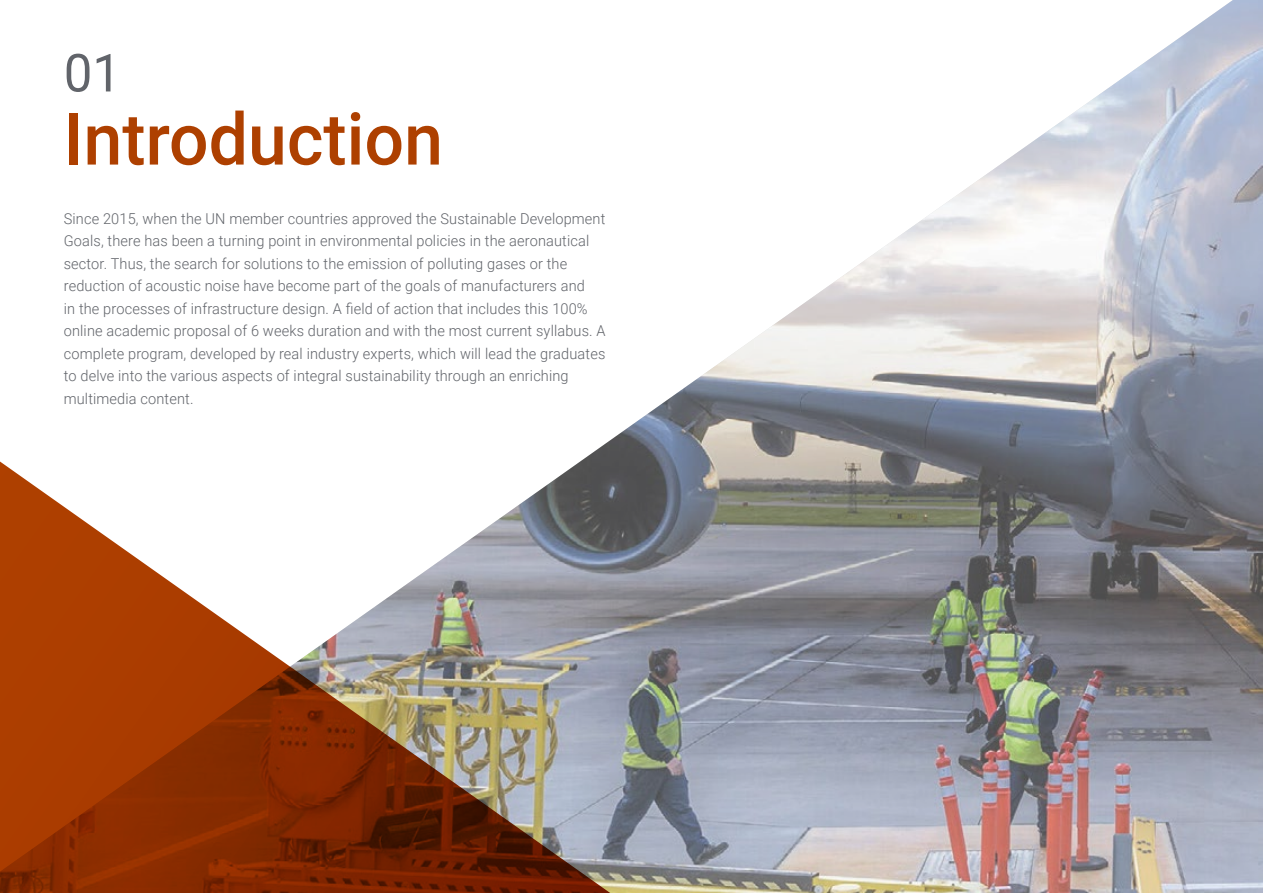
<style>
.page{position:relative;width:1263px;height:893px;background:#fff}
.page>*{position:absolute;margin:0;border:0;box-sizing:border-box;transform-origin:0 0}
.t1{font:500 72px "Roboto";color:#ae4000}
.t2{font:52.5px "Roboto";color:#61646a}
.t3{font:300 15px/22.5px "Roboto";letter-spacing:.01em;color:#61646a}
</style>
<div class="page">
<img style="left:602px;top:0;width:661px;height:893px">
<svg style="left:0;top:446px;width:640px;height:447px"></svg>
<h2 class="t2" style="left:64px;top:36px;width:59px">01</h2>
<h1 class="t1" style="left:64px;top:89px;width:381px">Introduction</h1>
<p class="t3" style="left:64px;top:207px;width:543px">Since 2015, when the UN member countries approved the Sustainable Development Goals, there has been a turning point in environmental policies in the aeronautical sector. Thus, the search for solutions to the emission of polluting gases or the reduction of acoustic noise have become part of the goals of manufacturers and<br>in the processes of infrastructure design. A field of action that includes this 100% online academic proposal of 6 weeks duration and with the most current syllabus. A complete program, developed by real industry experts, which will lead the graduates to delve into the various aspects of integral sustainability through an enriching multimedia content.</p>
</div>
